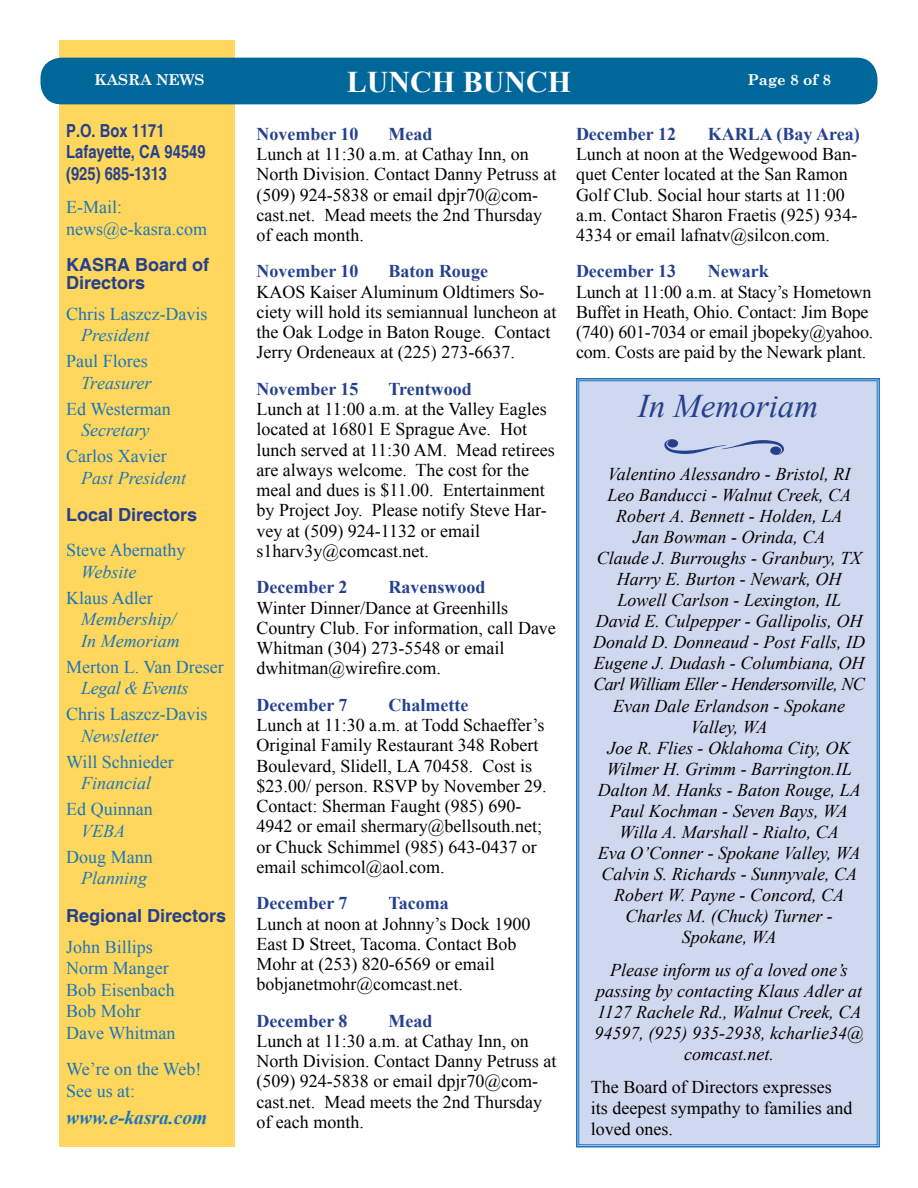
<style>
.page{position:relative;width:918px;height:1188px;background:#fff}
.page>*{position:absolute;margin:0;border:0;box-sizing:border-box;transform-origin:0 0}
.t1{font:italic 33px "Times New Roman";color:#25408f}
.t2{font:700 30px "Times New Roman";color:#fff}
.t3{font:italic 700 19.5px "Times New Roman";color:#1c75bc}
.t4{font:18px/20.2px "Times New Roman";color:#000}
.t5{font:italic 18px/21px "Times New Roman";color:#000;text-align:center}
.t6{font:18px/21.6px "Times New Roman";color:#1c75bc}
.t7{font:700 18px "Times New Roman";color:#25408f}
.t8{font:italic 18px/21.6px "Times New Roman";color:#1c75bc}
.t9{font:700 18px/18px "Helvetica";color:#25408f}
.t10{font:700 condensed 18px/21.6px "Helvetica";color:#25408f}
.t11{font:italic 18px "Times New Roman";letter-spacing:-.02em;color:#1c75bc}
.t12{font:700 15px "Century Schoolbook";color:#fff}
</style>
<div class="page">
<div style="left:59px;top:40px;width:175px;height:1108px;background:#ffd75c"></div>
<div style="left:40px;top:58px;width:838px;height:46px;background:#00679b;border-radius:21px"></div>
<div style="left:576px;top:378px;width:304px;height:770px;background:#cfd8ee"></div>
<svg style="left:664px;top:439px;width:120px;height:16px;background:#a7b4d7"></svg>
<h2 class="t2" style="left:347px;top:61px;width:226px">LUNCH BUNCH</h2>
<p class="t12" style="left:94px;top:68px;width:112px">KASRA NEWS</p>
<p class="t12" style="left:748px;top:68px;width:85px">Page 8 of 8</p>
<p class="t7" style="left:256px;top:121px;width:104px">November 10</p>
<p class="t7" style="left:388px;top:121px;width:45px">Mead</p>
<p class="t4" style="left:256px;top:144px;width:301px">Lunch at 11:30 a.m. at Cathay Inn, on North Division. Contact Danny Petruss at (509) 924-5838 or email dpjr70@com&shy;cast.net. Mead meets the 2nd Thursday of each month.</p>
<p class="t7" style="left:256px;top:259px;width:104px">November 10</p>
<p class="t7" style="left:388px;top:259px;width:101px">Baton Rouge</p>
<p class="t4" style="left:256px;top:281px;width:301px">KAOS Kaiser Aluminum Oldtimers So&shy;ciety will hold its semiannual luncheon at the Oak Lodge in Baton Rouge. Contact Jerry Ordeneaux at (225) 273-6637.</p>
<p class="t7" style="left:256px;top:376px;width:104px">November 15</p>
<p class="t7" style="left:388px;top:376px;width:85px">Trentwood</p>
<p class="t4" style="left:256px;top:399px;width:300px">Lunch at 11:00 a.m. at the Valley Eagles located at 16801 E Sprague Ave. Hot lunch served at 11:30 AM. Mead retirees are always welcome. The cost for the meal and dues is $11.00. Entertainment by Project Joy. Please notify Steve Har&shy;vey at (509) 924-1132 or email s1harv3y@comcast.net.</p>
<p class="t7" style="left:256px;top:575px;width:93px">December 2</p>
<p class="t7" style="left:388px;top:575px;width:99px">Ravenswood</p>
<p class="t4" style="left:256px;top:597px;width:301px">Winter Dinner/Dance at Greenhills Country Club. For information, call Dave Whitman (304) 273-5548 or email dwhitman@wirefire.com.</p>
<p class="t7" style="left:256px;top:692px;width:93px">December 7</p>
<p class="t7" style="left:388px;top:692px;width:81px">Chalmette</p>
<p class="t4" style="left:256px;top:715px;width:292px">Lunch at 11:30 a.m. at Todd Schaeffer’s Original Family Restaurant 348 Robert Boulevard, Slidell, LA 70458. Cost is $23.00/ person. RSVP by November 29.<br>Contact: Sherman Faught (985) 690- 4942 or email shermary@bellsouth.net; or Chuck Schimmel (985) 643-0437 or email schimcol@aol.com.</p>
<p class="t7" style="left:256px;top:891px;width:93px">December 7</p>
<p class="t7" style="left:388px;top:891px;width:62px">Tacoma</p>
<p class="t4" style="left:256px;top:913px;width:275px">Lunch at noon at Johnny’s Dock 1900<br>East D Street, Tacoma. Contact Bob<br>Mohr at (253) 820-6569 or email bobjanetmohr@comcast.net.</p>
<p class="t7" style="left:256px;top:1008px;width:93px">December 8</p>
<p class="t7" style="left:388px;top:1008px;width:45px">Mead</p>
<p class="t4" style="left:256px;top:1031px;width:301px">Lunch at 11:30 a.m. at Cathay Inn, on North Division. Contact Danny Petruss at (509) 924-5838 or email dpjr70@com&shy;cast.net. Mead meets the 2nd Thursday of each month.</p>
<p class="t10" style="left:66px;top:120px;width:141px">P.O. Box 1171<br>Lafayette, CA 94549 (925) 685-1313</p>
<p class="t6" style="left:66px;top:196px;width:143px">E-Mail: news@e-kasra.com</p>
<p class="t9" style="left:66px;top:256px;width:144px">KASRA Board of<br>Directors</p>
<p class="t6" style="left:66px;top:302px;width:143px">Chris Laszcz-Davis</p>
<p class="t8" style="left:81px;top:324px;width:70px">President</p>
<p class="t6" style="left:66px;top:350px;width:83px">Paul Flores</p>
<p class="t8" style="left:81px;top:371px;width:72px">Treasurer</p>
<p class="t6" style="left:66px;top:397px;width:106px">Ed Westerman</p>
<p class="t8" style="left:81px;top:419px;width:70px">Secretary</p>
<p class="t6" style="left:66px;top:445px;width:102px">Carlos Xavier</p>
<p class="t8" style="left:81px;top:466px;width:106px">Past President</p>
<p class="t9" style="left:66px;top:507px;width:133px">Local Directors</p>
<p class="t6" style="left:66px;top:539px;width:121px">Steve Abernathy</p>
<p class="t8" style="left:81px;top:560px;width:57px">Website</p>
<p class="t6" style="left:66px;top:587px;width:88px">Klaus Adler</p>
<p class="t8" style="left:81px;top:608px;width:100px">Membership/<br>In Memoriam</p>
<p class="t6" style="left:66px;top:656px;width:159px">Merton L. Van Dreser</p>
<p class="t11" style="left:81px;top:676px;width:109px">Legal &amp; Events</p>
<p class="t6" style="left:66px;top:703px;width:143px">Chris Laszcz-Davis</p>
<p class="t8" style="left:81px;top:725px;width:79px">Newsletter</p>
<p class="t6" style="left:66px;top:751px;width:109px">Will Schnieder</p>
<p class="t8" style="left:81px;top:772px;width:72px">Financial</p>
<p class="t6" style="left:66px;top:798px;width:88px">Ed Quinnan</p>
<p class="t8" style="left:81px;top:820px;width:45px">VEBA</p>
<p class="t6" style="left:66px;top:846px;width:88px">Doug Mann</p>
<p class="t8" style="left:81px;top:867px;width:68px">Planning</p>
<p class="t9" style="left:66px;top:907px;width:162px">Regional Directors</p>
<p class="t6" style="left:66px;top:935px;width:111px">John Billips<br>Norm Manger<br>Bob Eisenbach<br>Bob Mohr<br>Dave Whitman</p>
<p class="t6" style="left:66px;top:1058px;width:137px">We’re on the Web!<br>See us at:</p>
<p class="t3" style="left:66px;top:1103px;width:143px">www.e-kasra.com</p>
<p class="t7" style="left:576px;top:121px;width:102px">December 12</p>
<p class="t7" style="left:708px;top:121px;width:153px">KARLA (Bay Area)</p>
<p class="t4" style="left:576px;top:144px;width:283px">Lunch at noon at the Wedgewood Ban&shy;quet Center located at the San Ramon Golf Club. Social hour starts at 11:00 a.m. Contact Sharon Fraetis (925) 934- 4334 or email lafnatv@silcon.com.</p>
<p class="t7" style="left:576px;top:259px;width:102px">December 13</p>
<p class="t7" style="left:708px;top:259px;width:62px">Newark</p>
<p class="t4" style="left:576px;top:281px;width:299px">Lunch at 11:00 a.m. at Stacy’s Hometown Buffet in Heath, Ohio. Contact: Jim Bope (740) 601-7034 or email jbopeky@yahoo. com. Costs are paid by the Newark plant.</p>
<h1 class="t1" style="left:638px;top:384px;width:182px">In Memoriam</h1>
<p class="t5" style="left:593px;top:463px;width:273px">Valentino Alessandro - Bristol, RI<br>Leo Banducci - Walnut Creek, CA<br>Robert A. Bennett - Holden, LA<br>Jan Bowman - Orinda, CA<br>Claude J. Burroughs - Granbury, TX<br>Harry E. Burton - Newark, OH<br>Lowell Carlson - Lexington, IL<br>David E. Culpepper - Gallipolis, OH<br>Donald D. Donneaud - Post Falls, ID<br>Eugene J. Dudash - Columbiana, OH<br>Carl William Eller - Hendersonville, NC<br>Evan Dale Erlandson - Spokane<br>Valley, WA<br>Joe R. Flies - Oklahoma City, OK<br>Wilmer H. Grimm - Barrington.IL<br>Dalton M. Hanks - Baton Rouge, LA<br>Paul Kochman - Seven Bays, WA<br>Willa A. Marshall - Rialto, CA<br>Eva O’Conner - Spokane Valley, WA<br>Calvin S. Richards - Sunnyvale, CA<br>Robert W. Payne - Concord, CA<br>Charles M. (Chuck) Turner -<br>Spokane, WA</p>
<p class="t5" style="left:595px;top:959px;width:271px">Please inform us of a loved one’s passing by contacting Klaus Adler at<br>1127 Rachele Rd., Walnut Creek, CA<br>94597, (925) 935-2938, kcharlie34@ comcast.net.</p>
<p class="t4" style="left:591px;top:1077px;width:263px;line-height:21px">The Board of Directors expresses its deepest sympathy to families and loved ones.</p>
</div>
